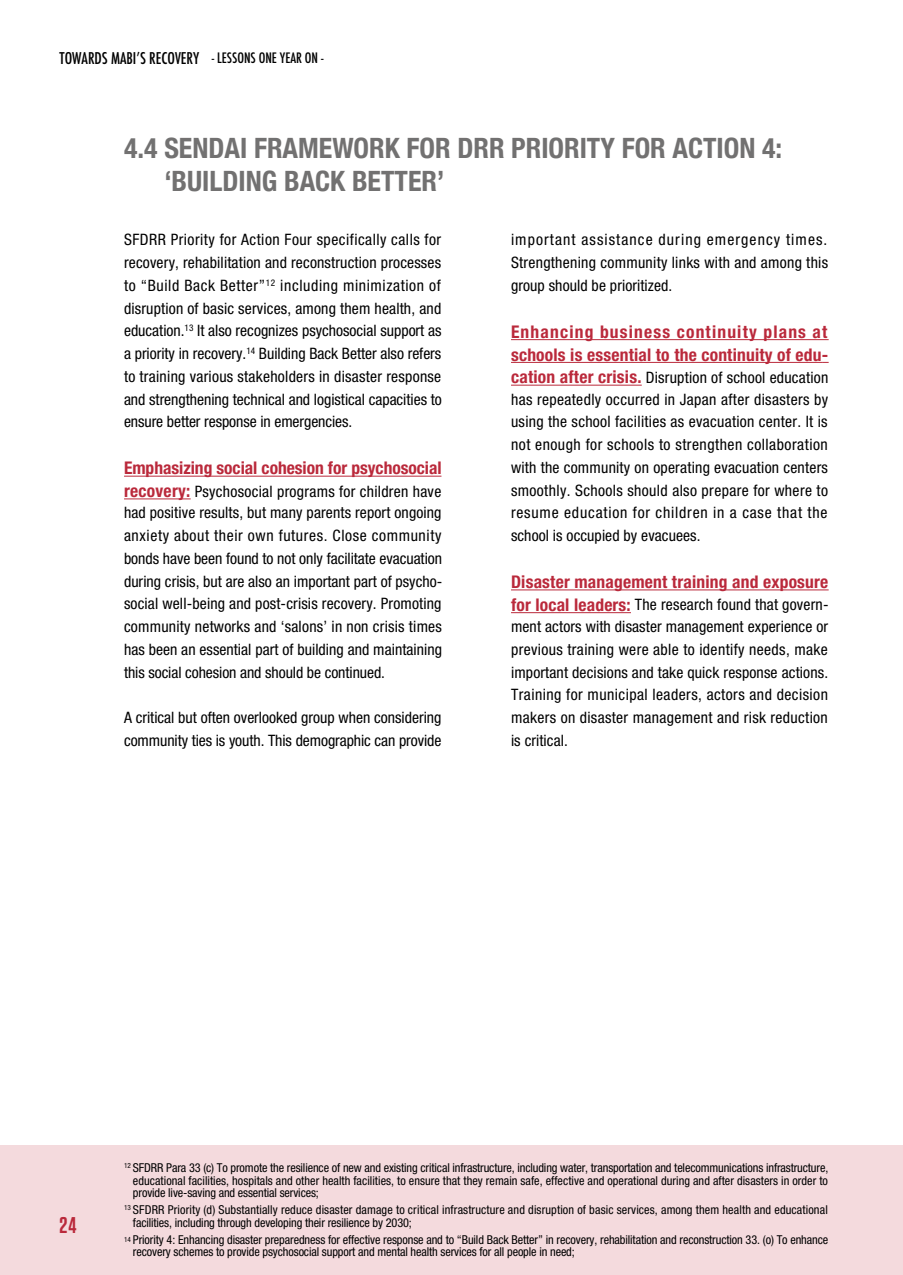
<style>
.page{position:relative;width:903px;height:1275px;background:#fff}
.page>*{position:absolute;margin:0;border:0;box-sizing:border-box;transform-origin:0 0}
.t1{font:700 condensed 28px/33.4px "Helvetica Neue";color:#727171}
.t2{font:600 22.75px "Tungsten";color:#ba293b}
.t3{font:700 condensed 17.5px/22.8px "Helvetica Neue LT";letter-spacing:.01em;color:#ba293b}
.t4{font:condensed 15.75px/22.6px "Helvetica Neue LT";color:#000;text-align:justify}
.t5{font:500 condensed 15.75px "Futura";color:#000}
.t6{font:500 condensed 14px "Futura";color:#000}
.t7{font:condensed 12.25px/12.2px "Helvetica Neue LT";letter-spacing:-.01em;color:#000;text-align:justify}
.t8{font:condensed 12.25px/12.2px "Helvetica Neue LT";letter-spacing:.01em;color:#000}
.t9{font:condensed 7.17px "Helvetica Neue LT";color:#000}
.s1{font-weight:700;font-size:17.5px;color:#ba293b}
</style>
<div class="page">
<div style="left:0;top:1145px;width:903px;height:130px;background:#f4dadd"></div>
<hr style="left:124px;top:476px;width:317px;height:1px;background:#ba293b">
<hr style="left:124px;top:498px;width:67px;height:1px;background:#ba293b">
<hr style="left:511px;top:339px;width:318px;height:1px;background:#ba293b">
<hr style="left:511px;top:362px;width:311px;height:1px;background:#ba293b">
<hr style="left:511px;top:385px;width:131px;height:1px;background:#ba293b">
<hr style="left:511px;top:589px;width:318px;height:1px;background:#ba293b">
<hr style="left:511px;top:612px;width:120px;height:1px;background:#ba293b">
<p class="t5" style="left:60px;top:48px;width:141px">TOWARDS MABIʼS RECOVERY</p>
<p class="t6" style="left:212px;top:49px;width:113px">- LESSONS ONE YEAR ON -</p>
<h1 class="t1" style="left:164px;top:129px;width:619px;text-indent:-40px">4.4 SENDAI FRAMEWORK FOR DRR PRIORITY FOR ACTION 4: ‘BUILDING BACK BETTER’</h1>
<p class="t4" style="left:124px;top:228px;width:319px">SFDRR Priority for Action Four specifically calls for recovery, rehabilitation and reconstruction processes to “Build Back Better”<sup>12</sup> including minimization of disruption of basic services, among them health, and education.<sup>13</sup> It also recognizes psychosocial support as a priority in recovery.<sup>14</sup> Building Back Better also refers to training various stakeholders in disaster response and strengthening technical and logistical capacities to ensure better response in emergencies.</p>
<p class="t3" style="left:124px;top:457px;width:319px">Emphasizing social cohesion for psychosocial</p>
<p class="t4" style="left:124px;top:480px;width:320px"><span class="s1">recovery:</span> Psychosocial programs for children have had positive results, but many parents report ongoing anxiety about their own futures. Close community bonds have been found to not only facilitate evacuation during crisis, but are also an important part of psycho&shy;social well-being and post-crisis recovery. Promoting community networks and ‘salons’ in non crisis times has been an essential part of building and maintaining this social cohesion and should be continued.</p>
<p class="t4" style="left:124px;top:706px;width:319px">A critical but often overlooked group when considering community ties is youth. This demographic can provide</p>
<p class="t4" style="left:511px;top:228px;width:319px">important assistance during emergency times.<br>Strengthening community links with and among this group should be prioritized.</p>
<p class="t3" style="left:511px;top:320px;width:319px">Enhancing business continuity plans at schools is essential to the continuity of edu-</p>
<p class="t4" style="left:511px;top:366px;width:319px"><span class="s1">cation after crisis.</span> Disruption of school education has repeatedly occurred in Japan after disasters by using the school facilities as evacuation center. It is not enough for schools to strengthen collaboration with the community on operating evacuation centers smoothly. Schools should also prepare for where to resume education for children in a case that the school is occupied by evacuees.</p>
<p class="t3" style="left:511px;top:570px;width:319px">Disaster management training and exposure</p>
<p class="t4" style="left:511px;top:593px;width:319px"><span class="s1">for local leaders:</span> The research found that govern&shy;ment actors with disaster management experience or previous training were able to identify needs, make important decisions and take quick response actions.<br>Training for municipal leaders, actors and decision makers on disaster management and risk reduction is critical.</p>
<h2 class="t2" style="left:59px;top:1211px;width:19px">24</h2>
<p class="t9" style="left:124px;top:1161px;width:8px">12</p>
<p class="t9" style="left:124px;top:1203px;width:8px">13</p>
<p class="t9" style="left:124px;top:1235px;width:8px">14</p>
<p class="t7" style="left:133px;top:1162px;width:697px">SFDRR Para 33 (c) To promote the resilience of new and existing critical infrastructure, including water, transportation and telecommunications infrastructure, educational facilities, hospitals and other health facilities, to ensure that they remain safe, effective and operational during and after disasters in order to provide live-saving and essential services;</p>
<p class="t8" style="left:133px;top:1204px;width:696px">SFDRR Priority (d) Substantially reduce disaster damage to critical infrastructure and disruption of basic services, among them health and educational facilities, including through developing their resilience by 2030;</p>
<p class="t7" style="left:133px;top:1234px;width:697px">Priority 4: Enhancing disaster preparedness for effective response and to “Build Back Better” in recovery, rehabilitation and reconstruction 33. (o) To enhance recovery schemes to provide psychosocial support and mental health services for all people in need;</p>
</div>
